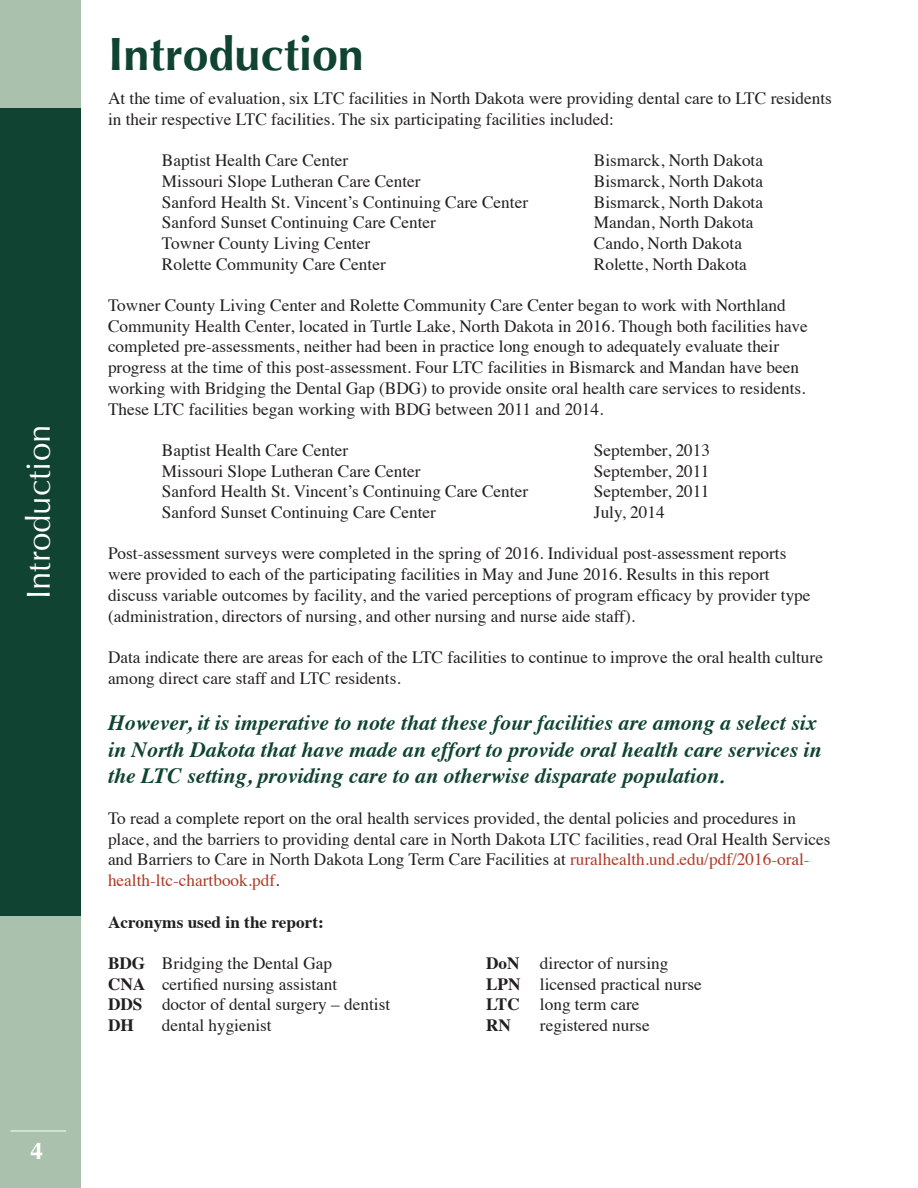
<style>
.page{position:relative;width:918px;height:1188px;background:#fff}
.page>*{position:absolute;margin:0;border:0;box-sizing:border-box;transform-origin:0 0}
.t1{font:700 46.5px "Optima";color:#104331}
.t2{font:33px "Optima";color:#fff}
.t3{font:700 24px "Optima";color:#fff}
.text{font:italic 700 21.75px/26.1px "Times";color:#104331}
.text-2{font:17.25px/20.7px "Times";color:#231f20}
.text-3{font:700 17.25px "Times";color:#231f20}
.s1{color:#b03926}
.s2{font-weight:700}
</style>
<div class="page">
<div style="left:0;top:0;width:81px;height:1188px;background:#aac1ad"></div>
<div style="left:0;top:108px;width:81px;height:808px;background:#104331"></div>
<hr style="left:10px;top:1131px;width:56px;height:1px;background:#fff">
<p class="t2" style="left:19px;top:599px;width:176px;rotate:-90deg">Introduction</p>
<p class="t3" style="left:30px;top:1137px;width:15px">4</p>
<p class="t1" style="left:108px;top:27px;width:257px">Introduction</p>
<p class="text-2" style="left:108px;top:86px;width:726px">At the time of evaluation, six LTC facilities in North Dakota were providing dental care to LTC residents in their respective LTC facilities. The six participating facilities included:</p>
<p class="text-2" style="left:162px;top:149px;width:188px">Baptist Health Care Center</p>
<p class="text-2" style="left:594px;top:149px;width:171px">Bismarck, North Dakota</p>
<p class="text-2" style="left:162px;top:169px;width:260px">Missouri Slope Lutheran Care Center</p>
<p class="text-2" style="left:594px;top:169px;width:171px">Bismarck, North Dakota</p>
<p class="text-2" style="left:162px;top:190px;width:368px">Sanford Health St. Vincent’s Continuing Care Center</p>
<p class="text-2" style="left:594px;top:190px;width:171px">Bismarck, North Dakota</p>
<p class="text-2" style="left:162px;top:211px;width:276px">Sanford Sunset Continuing Care Center</p>
<p class="text-2" style="left:594px;top:211px;width:161px">Mandan, North Dakota</p>
<p class="text-2" style="left:162px;top:231px;width:210px">Towner County Living Center</p>
<p class="text-2" style="left:594px;top:231px;width:150px">Cando, North Dakota</p>
<p class="text-2" style="left:162px;top:252px;width:225px">Rolette Community Care Center</p>
<p class="text-2" style="left:594px;top:252px;width:154px">Rolette, North Dakota</p>
<p class="text-2" style="left:108px;top:293px;width:701px">Towner County Living Center and Rolette Community Care Center began to work with Northland Community Health Center, located in Turtle Lake, North Dakota in 2016. Though both facilities have completed pre-assessments, neither had been in practice long enough to adequately evaluate their progress at the time of this post-assessment. Four LTC facilities in Bismarck and Mandan have been working with Bridging the Dental Gap (BDG) to provide onsite oral health care services to residents.<br>These LTC facilities began working with BDG between 2011 and 2014.</p>
<p class="text-2" style="left:162px;top:438px;width:188px">Baptist Health Care Center</p>
<p class="text-2" style="left:594px;top:438px;width:118px">September, 2013</p>
<p class="text-2" style="left:162px;top:459px;width:260px">Missouri Slope Lutheran Care Center</p>
<p class="text-2" style="left:594px;top:459px;width:117px">September, 2011</p>
<p class="text-2" style="left:162px;top:480px;width:368px">Sanford Health St. Vincent’s Continuing Care Center</p>
<p class="text-2" style="left:594px;top:480px;width:117px">September, 2011</p>
<p class="text-2" style="left:162px;top:500px;width:276px">Sanford Sunset Continuing Care Center</p>
<p class="text-2" style="left:594px;top:500px;width:72px">July, 2014</p>
<p class="text-2" style="left:108px;top:542px;width:704px">Post-assessment surveys were completed in the spring of 2016. Individual post-assessment reports were provided to each of the participating facilities in May and June 2016. Results in this report discuss variable outcomes by facility, and the varied perceptions of program efficacy by provider type (administration, directors of nursing, and other nursing and nurse aide staff).</p>
<p class="text-2" style="left:108px;top:645px;width:717px">Data indicate there are areas for each of the LTC facilities to continue to improve the oral health culture among direct care staff and LTC residents.</p>
<p class="text" style="left:108px;top:708px;width:715px">However, it is imperative to note that these four facilities are among a select six in North Dakota that have made an effort to provide oral health care services in the LTC setting, providing care to an otherwise disparate population.</p>
<p class="text-2" style="left:108px;top:806px;width:724px">To read a complete report on the oral health services provided, the dental policies and procedures in place, and the barriers to providing dental care in North Dakota LTC facilities, read Oral Health Services and Barriers to Care in North Dakota Long Term Care Facilities at <span class="s1">ruralhealth.und.edu/pdf/2016-oral&shy;health-ltc-chartbook.pdf</span>.</p>
<p class="text-3" style="left:108px;top:905px;width:217px">Acronyms used in the report:</p>
<p class="text-2" style="left:108px;top:951px;width:226px"><span class="s2">BDG</span> Bridging the Dental Gap</p>
<p class="text-2" style="left:486px;top:951px;width:184px"><span class="s2">DoN</span> director of nursing</p>
<p class="text-2" style="left:108px;top:972px;width:231px"><span class="s2">CNA</span> certified nursing assistant</p>
<p class="text-2" style="left:486px;top:972px;width:217px"><span class="s2">LPN</span> licensed practical nurse</p>
<p class="text-2" style="left:108px;top:993px;width:284px"><span class="s2">DDS</span> doctor of dental surgery – dentist</p>
<p class="text-2" style="left:486px;top:993px;width:155px"><span class="s2">LTC</span> long term care</p>
<p class="text-3" style="left:108px;top:1009px;width:27px">DH</p>
<p class="text-2" style="left:162px;top:1013px;width:111px">dental hygienist</p>
<p class="text-3" style="left:486px;top:1009px;width:26px">RN</p>
<p class="text-2" style="left:540px;top:1013px;width:111px">registered nurse</p>
</div>
